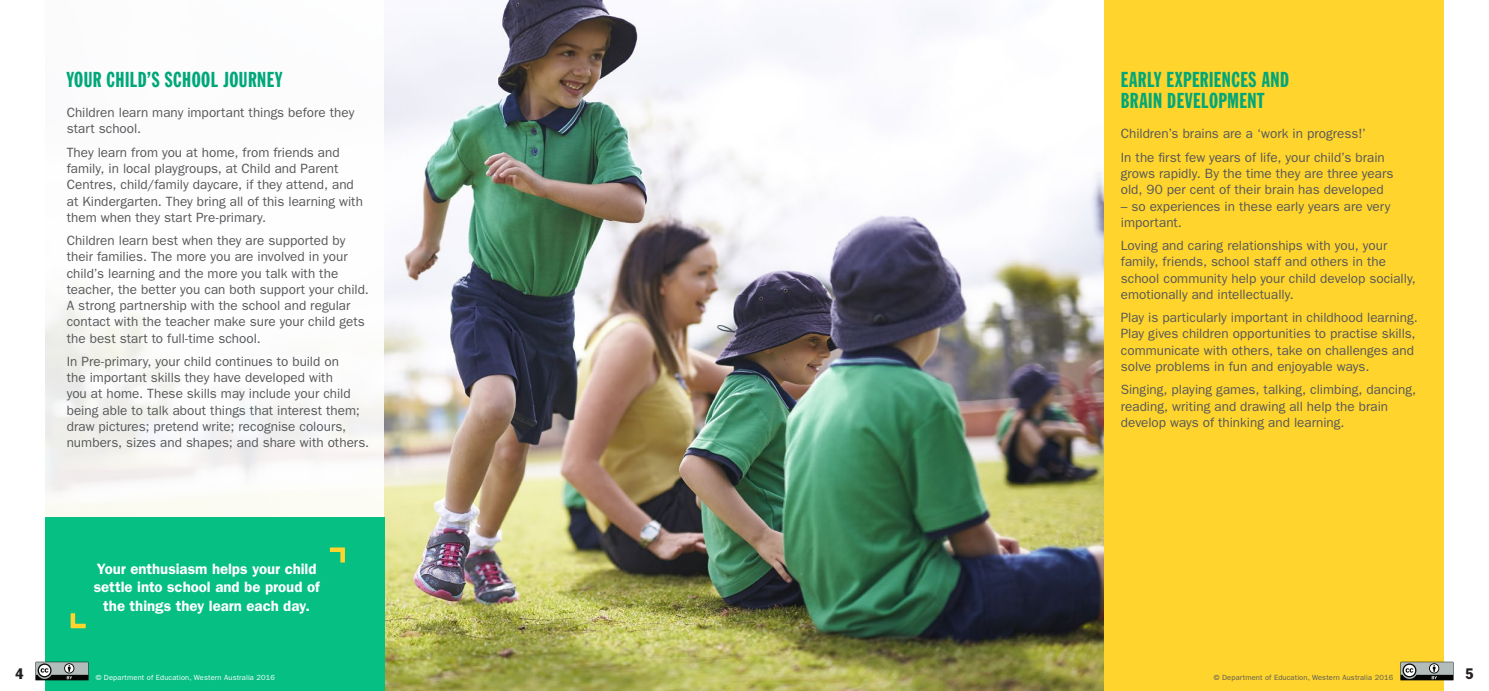
<style>
.page{position:relative;width:1489px;height:691px;background:#fff}
.page>*{position:absolute;margin:0;border:0;box-sizing:border-box;transform-origin:0 0}
.t1{font:21.25px/21.2px "Franklin Gothic Extra Cond";letter-spacing:.025em;color:#00a779}
.t2{font:600 15px/18.8px "ITC Franklin Gothic Std";letter-spacing:-.005em;color:#fff;text-align:center}
.t3{font:condensed 15px "Franklin Gothic";color:#231f20}
.t4{font:13.5px/16.2px "ITC Franklin Gothic Std";color:#57585a}
.t5{font:7.5px "ITC Franklin Gothic Std";letter-spacing:.02em;color:#fff}
.t6{font:7.5px "ITC Franklin Gothic Std";letter-spacing:.02em;color:#57585a}
</style>
<div class="page">
<div style="left:1102px;top:0;width:341px;height:691px;background:#ffd42c"></div>
<img style="left:384px;top:0;width:718px;height:691px">
<div style="left:45px;top:518px;width:339px;height:173px;background:#05bf83"></div>
<svg style="left:330px;top:547px;width:15px;height:15px"></svg>
<svg style="left:71px;top:613px;width:15px;height:15px"></svg>
<svg style="left:35px;top:662px;width:54px;height:18px"></svg>
<svg style="left:1400px;top:662px;width:53px;height:18px"></svg>
<h1 class="t1" style="left:67px;top:69px;width:217px">YOUR CHILD’S SCHOOL JOURNEY</h1>
<p class="t4" style="left:67px;top:105px;width:289px">Children learn many important things before they start school.</p>
<p class="t4" style="left:67px;top:144px;width:298px">They learn from you at home, from friends and family, in local playgroups, at Child and Parent Centres, child/family daycare, if they attend, and at Kindergarten. They bring all of this learning with them when they start Pre-primary.</p>
<p class="t4" style="left:67px;top:233px;width:304px">Children learn best when they are supported by their families. The more you are involved in your child’s learning and the more you talk with the teacher, the better you can both support your child.<br>A strong partnership with the school and regular contact with the teacher make sure your child gets the best start to full-time school.</p>
<p class="t4" style="left:67px;top:353px;width:304px">In Pre-primary, your child continues to build on<br>the important skills they have developed with<br>you at home. These skills may include your child being able to talk about things that interest them; draw pictures; pretend write; recognise colours, numbers, sizes and shapes; and share with others.</p>
<p class="t2" style="left:94px;top:559px;width:227px">Your enthusiasm helps your child settle into school and be proud of the things they learn each day.</p>
<h1 class="t1" style="left:1120px;top:69px;width:170px">EARLY EXPERIENCES AND<br>BRAIN DEVELOPMENT</h1>
<p class="t4" style="left:1120px;top:122px;width:265px;line-height:23.4px">Children’s brains are a ‘work in progress!’<br>In the first few years of life, your child’s brain</p>
<p class="t4" style="left:1120px;top:165px;width:274px">grows rapidly. By the time they are three years old, 90 per cent of their brain has developed</p>
<p class="t4" style="left:1120px;top:198px;width:271px">– so experiences in these early years are very important.</p>
<p class="t4" style="left:1120px;top:238px;width:297px">Loving and caring relationships with you, your family, friends, school staff and others in the school community help your child develop socially, emotionally and intellectually.</p>
<p class="t4" style="left:1120px;top:310px;width:298px">Play is particularly important in childhood learning.<br>Play gives children opportunities to practise skills, communicate with others, take on challenges and solve problems in fun and enjoyable ways.</p>
<p class="t4" style="left:1120px;top:382px;width:297px">Singing, playing games, talking, climbing, dancing, reading, writing and drawing all help the brain develop ways of thinking and learning.</p>
<p class="t3" style="left:15px;top:665px;width:10px">4</p>
<p class="t5" style="left:96px;top:673px;width:181px">© Department of Education, Western Australia 2016</p>
<p class="t6" style="left:1213px;top:673px;width:181px">© Department of Education, Western Australia 2016</p>
<p class="t3" style="left:1465px;top:665px;width:10px">5</p>
</div>
